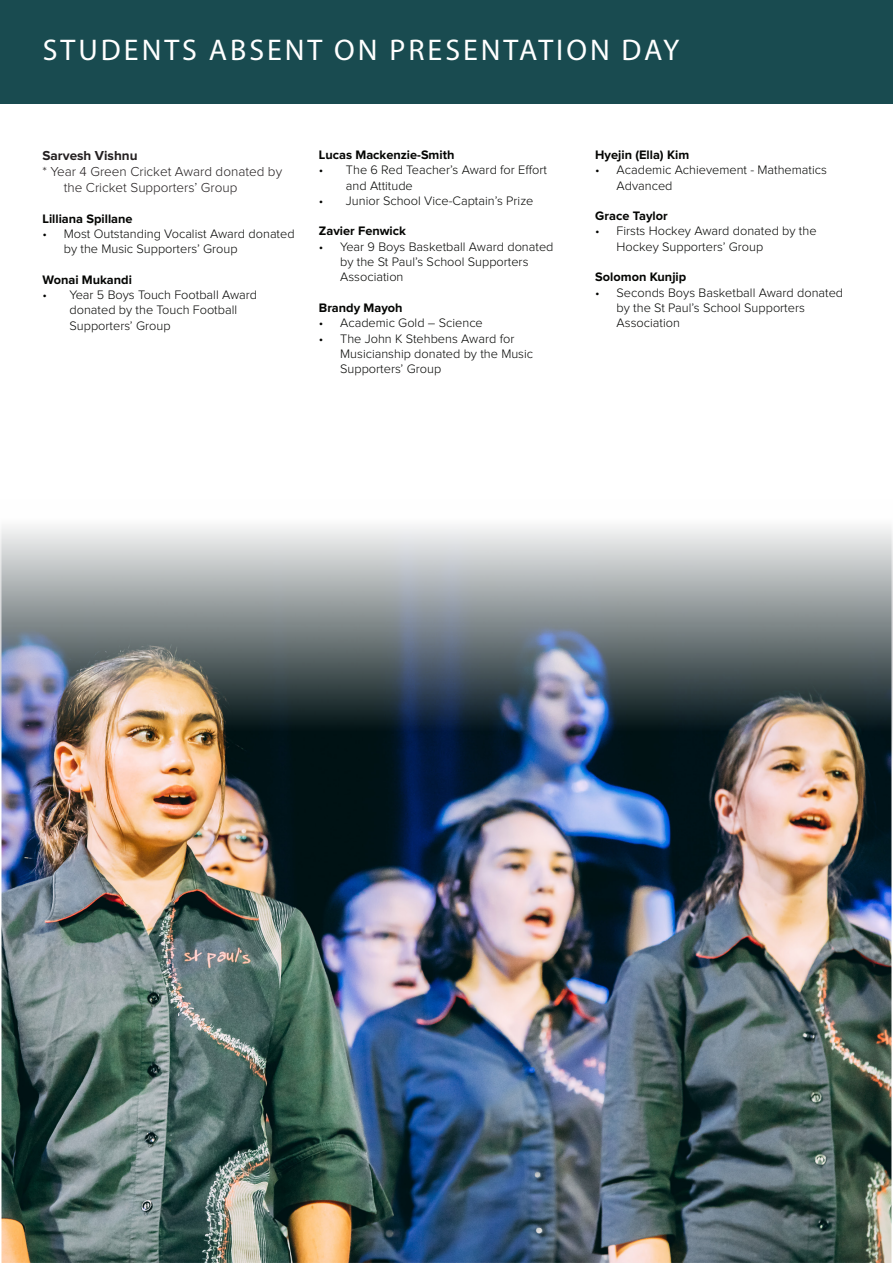
<style>
.page{position:relative;width:893px;height:1263px;background:#fff}
.page>*{position:absolute;margin:0;border:0;box-sizing:border-box;transform-origin:0 0}
.t1{font:30px "Myriad Pro";letter-spacing:.1em;color:#fff}
.Bulletted{font:300 13.5px/16.2px "Proxima Nova";color:#231f20}
.Bulletted-2{font:700 13.5px "Proxima Nova";color:#231f20}
.Bulletted-3{font:300 12.75px/15.3px "Proxima Nova";color:#040503}
.Bulletted-4{font:700 12.75px "Proxima Nova";color:#040503}
</style>
<div class="page">
<img style="left:0;top:526px;width:893px;height:737px">
<div style="left:0;top:0;width:893px;height:103px;background:#194b50"></div>
<p class="t1" style="left:43px;top:31px;width:638px">STUDENTS ABSENT ON PRESENTATION DAY</p>
<p class="Bulletted-2" style="left:43px;top:149px;width:96px">Sarvesh Vishnu</p>
<p class="Bulletted" style="left:64px;top:164px;width:220px;text-indent:-21px">* Year 4 Green Cricket Award donated by the Cricket Supporters’ Group</p>
<p class="Bulletted-4" style="left:43px;top:212px;width:92px">Lilliana Spillane</p>
<p class="Bulletted-3" style="left:64px;top:226px;width:232px;text-indent:-21px">• Most Outstanding Vocalist Award donated by the Music Supporters’ Group</p>
<p class="Bulletted-4" style="left:43px;top:274px;width:91px">Wonai Mukandi</p>
<p class="Bulletted-3" style="left:70px;top:288px;width:189px;text-indent:-27px">• Year 5 Boys Touch Football Award donated by the Touch Football<br>Supporters’ Group</p>
<p class="Bulletted-4" style="left:319px;top:149px;width:137px">Lucas Mackenzie-Smith</p>
<p class="Bulletted-3" style="left:346px;top:163px;width:203px;text-indent:-27px">• The 6 Red Teacher’s Award for Effort and Attitude</p>
<p class="Bulletted-3" style="left:319px;top:193px;width:216px">• Junior School Vice-Captain’s Prize</p>
<p class="Bulletted-4" style="left:319px;top:225px;width:89px">Zavier Fenwick</p>
<p class="Bulletted-3" style="left:340px;top:239px;width:215px;text-indent:-21px">• Year 9 Boys Basketball Award donated by the St Paul’s School Supporters<br>Association</p>
<p class="Bulletted-4" style="left:319px;top:302px;width:85px">Brandy Mayoh</p>
<p class="Bulletted-3" style="left:319px;top:316px;width:165px">• Academic Gold – Science</p>
<p class="Bulletted-3" style="left:340px;top:331px;width:194px;text-indent:-21px">• The John K Stehbens Award for<br>Musicianship donated by the Music<br>Supporters’ Group</p>
<p class="Bulletted-4" style="left:595px;top:149px;width:95px">Hyejin (Ella) Kim</p>
<p class="Bulletted-3" style="left:617px;top:163px;width:212px;text-indent:-21px">• Academic Achievement - Mathematics<br>Advanced</p>
<p class="Bulletted-4" style="left:595px;top:210px;width:74px">Grace Taylor</p>
<p class="Bulletted-3" style="left:617px;top:224px;width:201px;text-indent:-21px">• Firsts Hockey Award donated by the<br>Hockey Supporters’ Group</p>
<p class="Bulletted-4" style="left:595px;top:271px;width:92px">Solomon Kunjip</p>
<p class="Bulletted-3" style="left:617px;top:285px;width:228px;text-indent:-21px">• Seconds Boys Basketball Award donated by the St Paul’s School Supporters<br>Association</p>
</div>
